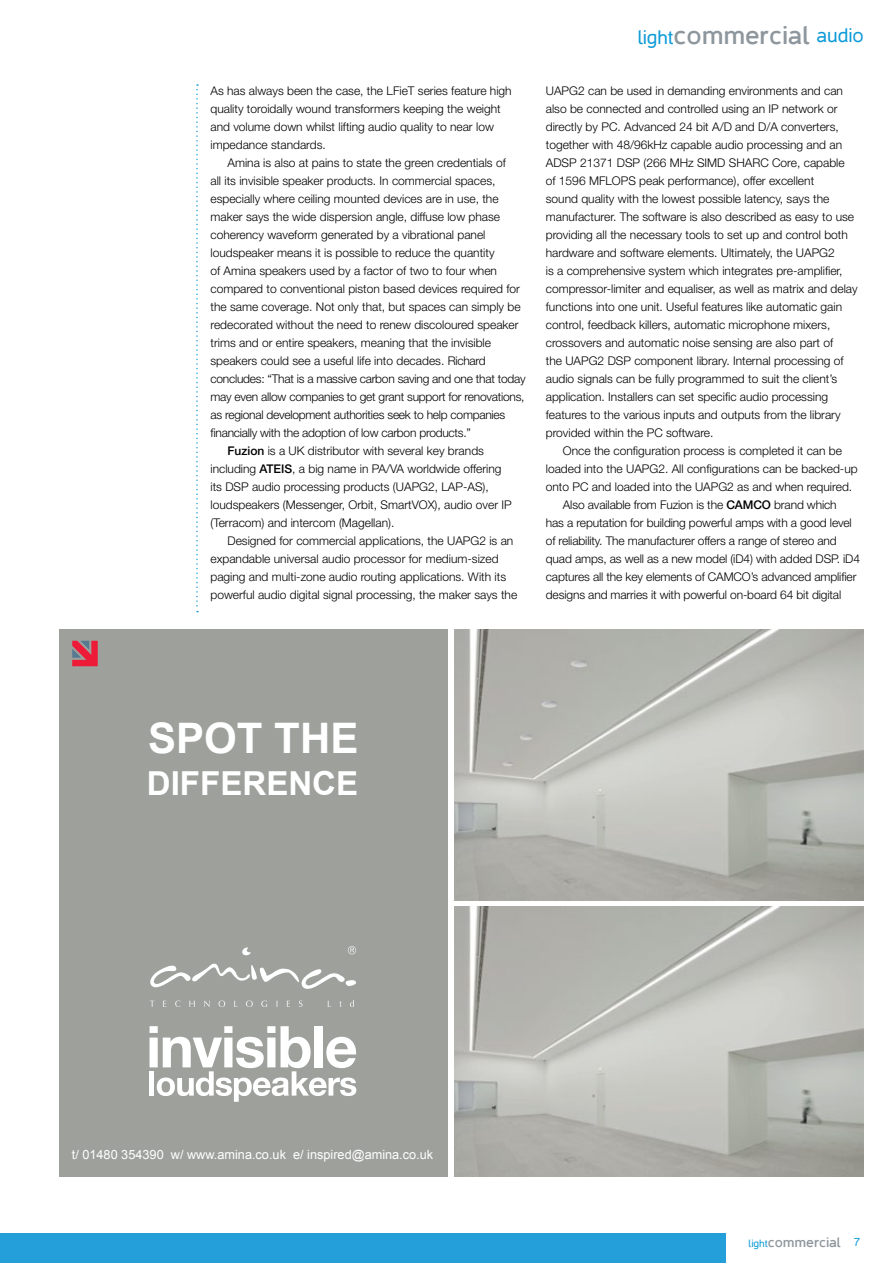
<style>
.page{position:relative;width:893px;height:1263px;background:#fff}
.page>*{position:absolute;margin:0;border:0;box-sizing:border-box;transform-origin:0 0}
.t1{font:700 42px "Arial";color:#fff}
.t2{font:700 33px "Arial";color:#fff}
.t3{font:19.8px "Casper";color:#0f9bd7}
.t4{font:700 13.8px "Casper";color:#8e979d}
.t5{font:12.75px "Arial";color:#fff}
.t6{font:300 12px/18px "Helvetica Neue";color:#000}
.t7{font:300 12px "Helvetica Neue";letter-spacing:-.02em;color:#000}
.t8{font:12px "Casper";color:#0f9bd7}
.s1{font-weight:500}
.s2{font-weight:700;font-size:25.8px;color:#8e979d}
.s3{font-weight:400;font-size:10.65px;color:#0f9bd7}
</style>
<div class="page">
<svg style="left:196px;top:84px;width:2px;height:528px"></svg>
<div style="left:0;top:1233px;width:725px;height:30px;background:#249fda"></div>
<div style="left:60px;top:630px;width:388px;height:547px;background:#9ea09c"></div>
<svg style="left:150px;top:963px;width:206px;height:26px"></svg>
<svg style="left:242px;top:947px;width:9px;height:9px"></svg>
<svg style="left:150px;top:1001px;width:4px;height:6px"></svg>
<svg style="left:163px;top:1001px;width:3px;height:6px"></svg>
<svg style="left:175px;top:1000px;width:6px;height:7px"></svg>
<svg style="left:189px;top:1001px;width:6px;height:6px"></svg>
<svg style="left:204px;top:1000px;width:6px;height:7px"></svg>
<svg style="left:219px;top:1000px;width:6px;height:7px"></svg>
<svg style="left:246px;top:1000px;width:7px;height:7px"></svg>
<svg style="left:261px;top:1000px;width:6px;height:7px"></svg>
<svg style="left:287px;top:1001px;width:3px;height:6px"></svg>
<svg style="left:299px;top:1000px;width:3px;height:7px"></svg>
<svg style="left:350px;top:1000px;width:4px;height:7px"></svg>
<svg style="left:348px;top:946px;width:8px;height:8px"></svg>
<svg style="left:150px;top:1026px;width:206px;height:76px"></svg>
<img style="left:454px;top:630px;width:409px;height:271px">
<img style="left:454px;top:906px;width:409px;height:271px">
<svg style="left:72px;top:641px;width:26px;height:25px"></svg>
<p class="t6" style="left:210px;top:81px;width:303px">As has always been the case, the LFieT series feature high quality toroidally wound transformers keeping the weight and volume down whilst lifting audio quality to near low impedance standards.</p>
<p class="t6" style="left:227px;top:153px;width:280px">Amina is also at pains to state the green credentials of</p>
<p class="t6" style="left:210px;top:171px;width:286px">all its invisible speaker products. In commercial spaces,</p>
<p class="t6" style="left:210px;top:189px;width:290px">especially where ceiling mounted devices are in use, the</p>
<p class="t6" style="left:210px;top:207px;width:291px">maker says the wide dispersion angle, diffuse low phase</p>
<p class="t6" style="left:210px;top:225px;width:277px">coherency waveform generated by a vibrational panel</p>
<p class="t6" style="left:210px;top:243px;width:286px">loudspeaker means it is possible to reduce the quantity</p>
<p class="t6" style="left:210px;top:261px;width:288px">of Amina speakers used by a factor of two to four when</p>
<p class="t6" style="left:210px;top:279px;width:311px">compared to conventional piston based devices required for</p>
<p class="t6" style="left:210px;top:297px;width:312px">the same coverage. Not only that, but spaces can simply be</p>
<p class="t6" style="left:210px;top:315px;width:310px">redecorated without the need to renew discoloured speaker</p>
<p class="t6" style="left:210px;top:333px;width:282px">trims and or entire speakers, meaning that the invisible</p>
<p class="t6" style="left:210px;top:351px;width:277px">speakers could see a useful life into decades. Richard</p>
<p class="t7" style="left:210px;top:371px;width:317px">concludes: “That is a massive carbon saving and one that today</p>
<p class="t7" style="left:210px;top:389px;width:316px">may even allow companies to get grant support for renovations,</p>
<p class="t7" style="left:210px;top:407px;width:296px">as regional development authorities seek to help companies</p>
<p class="t7" style="left:210px;top:425px;width:262px">financially with the adoption of low carbon products.”</p>
<p class="t6" style="left:227px;top:441px;width:258px"><span class="s1">Fuzion</span> is a UK distributor with several key brands</p>
<p class="t6" style="left:210px;top:459px;width:292px">including <span class="s1">ATEIS</span>, a big name in PA/VA worldwide offering</p>
<p class="t6" style="left:210px;top:477px;width:280px">its DSP audio processing products (UAPG2, LAP-AS),</p>
<p class="t6" style="left:210px;top:495px;width:303px">loudspeakers (Messenger, Orbit, SmartVOX), audio over IP</p>
<p class="t6" style="left:210px;top:513px;width:185px">(Terracom) and intercom (Magellan).</p>
<p class="t6" style="left:227px;top:531px;width:287px">Designed for commercial applications, the UAPG2 is an</p>
<p class="t6" style="left:210px;top:549px;width:290px">expandable universal audio processor for medium-sized</p>
<p class="t6" style="left:210px;top:567px;width:297px">paging and multi-zone audio routing applications. With its</p>
<p class="t6" style="left:210px;top:585px;width:308px">powerful audio digital signal processing, the maker says the</p>
<h3 class="t3" style="left:638px;top:26px;width:227px">light<span class="s2">commercial</span> audio</h3>
<p class="t6" style="left:546px;top:81px;width:313px">UAPG2 can be used in demanding environments and can also be connected and controlled using an IP network or directly by PC. Advanced 24 bit A/D and D/A converters, together with 48/96kHz capable audio processing and an ADSP 21371 DSP (266 MHz SIMD SHARC Core, capable<br>of 1596 MFLOPS peak performance), offer excellent<br>sound quality with the lowest possible latency, says the manufacturer. The software is also described as easy to use providing all the necessary tools to set up and control both hardware and software elements. Ultimately, the UAPG2<br>is a comprehensive system which integrates pre-amplifier, compressor-limiter and equaliser, as well as matrix and delay functions into one unit. Useful features like automatic gain control, feedback killers, automatic microphone mixers, crossovers and automatic noise sensing are also part of<br>the UAPG2 DSP component library. Internal processing of audio signals can be fully programmed to suit the client’s application. Installers can set specific audio processing features to the various inputs and outputs from the library provided within the PC software.</p>
<p class="t6" style="left:563px;top:441px;width:281px">Once the configuration process is completed it can be</p>
<p class="t6" style="left:546px;top:459px;width:313px">loaded into the UAPG2. All configurations can be backed-up</p>
<p class="t6" style="left:546px;top:477px;width:308px">onto PC and loaded into the UAPG2 as and when required.</p>
<p class="t6" style="left:563px;top:495px;width:275px">Also available from Fuzion is the <span class="s1">CAMCO</span> brand which</p>
<p class="t6" style="left:546px;top:513px;width:307px">has a reputation for building powerful amps with a good level</p>
<p class="t6" style="left:546px;top:531px;width:292px">of reliability. The manufacturer offers a range of stereo and</p>
<p class="t6" style="left:546px;top:549px;width:316px">quad amps, as well as a new model (iD4) with added DSP. iD4</p>
<p class="t6" style="left:546px;top:567px;width:312px">captures all the key elements of CAMCO’s advanced amplifier</p>
<p class="t6" style="left:546px;top:585px;width:297px">designs and marries it with powerful on-board 64 bit digital</p>
<h1 class="t1" style="left:148px;top:710px;width:212px">SPOT THE</h1>
<h2 class="t2" style="left:147px;top:761px;width:213px">DIFFERENCE</h2>
<p class="t5" style="left:72px;top:1146px;width:363px">t/ 01480 354390 w/ www.amina.co.uk e/ inspired@amina.co.uk</p>
<p class="t4" style="left:749px;top:1235px;width:94px"><span class="s3">light</span>commercial</p>
<p class="t8" style="left:854px;top:1235px;width:7px">7</p>
</div>
